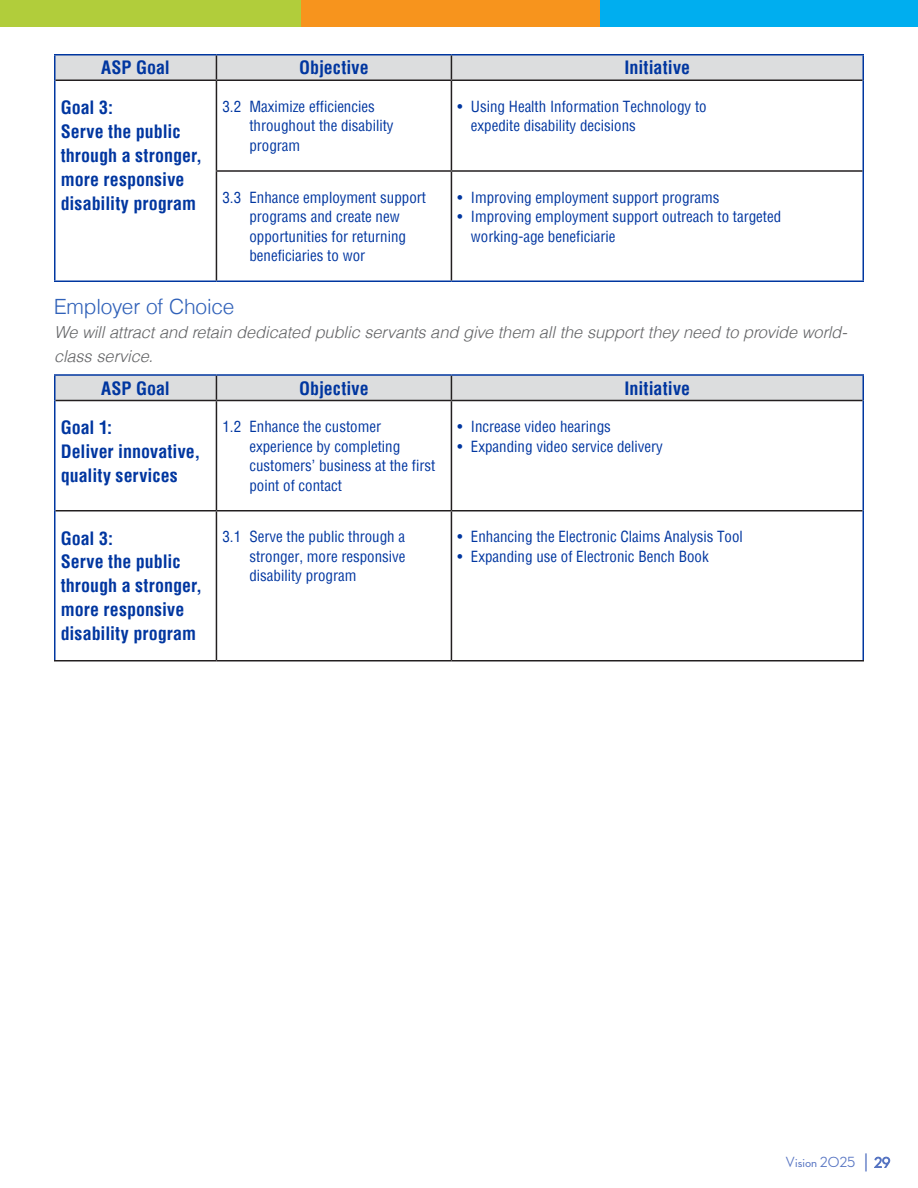
<style>
.page{position:relative;width:918px;height:1188px;background:#fff}
.page>*{position:absolute;margin:0;border:0;box-sizing:border-box;transform-origin:0 0}
.t1{font:300 21px "Helvetica";letter-spacing:-.01em;color:#3061b9}
.t2{font:700 18px/24px "Helvetica Condensed";color:#0036a0}
.t3{font:italic 300 16.5px/24px "Helvetica";letter-spacing:-.01em;color:#636466}
.t4{font:15px/19.5px "Helvetica Condensed";color:#0036a0}
.t5{font:15px "Neutraface Display Medium Alt";color:#5674c2}
.s1{font-family:"Georgia"}
</style>
<div class="page">
<div style="left:300px;top:0;width:300px;height:27px;background:#f7941d"></div>
<div style="left:0;top:0;width:300px;height:27px;background:#b1cd3b"></div>
<div style="left:600px;top:0;width:318px;height:27px;background:#00aeef"></div>
<hr style="left:54px;top:54px;width:162px;height:2px;background:#0036a0">
<hr style="left:54px;top:56px;width:2px;height:24px;background:#0036a0">
<hr style="left:216px;top:54px;width:235px;height:2px;background:#0036a0">
<hr style="left:451px;top:54px;width:413px;height:2px;background:#0036a0">
<hr style="left:862px;top:56px;width:2px;height:24px;background:#0036a0">
<hr style="left:54px;top:80px;width:2px;height:91px;background:#0036a0">
<hr style="left:862px;top:80px;width:2px;height:91px;background:#0036a0">
<hr style="left:54px;top:171px;width:2px;height:109px;background:#0036a0">
<hr style="left:862px;top:171px;width:2px;height:109px;background:#0036a0">
<hr style="left:54px;top:280px;width:162px;height:2px;background:#0036a0">
<hr style="left:216px;top:280px;width:235px;height:2px;background:#0036a0">
<hr style="left:451px;top:280px;width:413px;height:2px;background:#0036a0">
<svg style="left:55px;top:55px;width:808px;height:25px;background:#d2d4d8"></svg>
<hr style="left:56px;top:80px;width:160px;height:1px;background:#231f20">
<hr style="left:216px;top:80px;width:235px;height:1px;background:#231f20">
<hr style="left:216px;top:81px;width:1px;height:89px;background:#231f20">
<hr style="left:451px;top:80px;width:411px;height:1px;background:#231f20">
<hr style="left:451px;top:81px;width:1px;height:89px;background:#231f20">
<hr style="left:216px;top:170px;width:235px;height:2px;background:#231f20">
<hr style="left:216px;top:172px;width:1px;height:108px;background:#231f20">
<hr style="left:451px;top:170px;width:411px;height:2px;background:#231f20">
<hr style="left:451px;top:172px;width:1px;height:108px;background:#231f20">
<hr style="left:54px;top:374px;width:162px;height:2px;background:#0036a0">
<hr style="left:54px;top:376px;width:2px;height:24px;background:#0036a0">
<hr style="left:216px;top:374px;width:235px;height:2px;background:#0036a0">
<hr style="left:451px;top:374px;width:413px;height:2px;background:#0036a0">
<hr style="left:862px;top:376px;width:2px;height:24px;background:#0036a0">
<hr style="left:54px;top:400px;width:2px;height:111px;background:#0036a0">
<hr style="left:862px;top:400px;width:2px;height:111px;background:#0036a0">
<hr style="left:54px;top:511px;width:2px;height:149px;background:#0036a0">
<hr style="left:862px;top:511px;width:2px;height:149px;background:#0036a0">
<svg style="left:55px;top:375px;width:808px;height:25px;background:#d2d5d9"></svg>
<hr style="left:56px;top:400px;width:160px;height:1px;background:#231f20">
<hr style="left:216px;top:400px;width:235px;height:1px;background:#231f20">
<hr style="left:216px;top:401px;width:1px;height:109px;background:#231f20">
<hr style="left:451px;top:400px;width:411px;height:1px;background:#231f20">
<hr style="left:451px;top:401px;width:1px;height:109px;background:#231f20">
<hr style="left:56px;top:510px;width:160px;height:2px;background:#231f20">
<hr style="left:216px;top:510px;width:235px;height:2px;background:#231f20">
<hr style="left:216px;top:512px;width:1px;height:148px;background:#231f20">
<hr style="left:451px;top:510px;width:411px;height:2px;background:#231f20">
<hr style="left:451px;top:512px;width:1px;height:148px;background:#231f20">
<hr style="left:54px;top:660px;width:162px;height:2px;background:#231f20">
<hr style="left:216px;top:660px;width:235px;height:2px;background:#231f20">
<hr style="left:451px;top:660px;width:413px;height:2px;background:#231f20">
<p class="t2" style="left:101px;top:56px;width:70px">ASP Goal</p>
<p class="t2" style="left:299px;top:56px;width:71px">Objective</p>
<p class="t2" style="left:625px;top:56px;width:67px">Initiative</p>
<p class="t2" style="left:61px;top:95px;width:143px">Goal 3:<br>Serve the public through a stronger, more responsive disability program</p>
<p class="t4" style="left:249px;top:96px;width:146px;text-indent:-27px">3.2 Maximize efficiencies throughout the disability program</p>
<p class="t4" style="left:471px;top:96px;width:237px;text-indent:-14px">• Using Health Information Technology to expedite disability decisions</p>
<p class="t4" style="left:249px;top:187px;width:178px;text-indent:-27px">3.3 Enhance employment support programs and create new opportunities for returning beneficiaries to wor</p>
<p class="t4" style="left:457px;top:187px;width:264px">• Improving employment support programs</p>
<p class="t4" style="left:471px;top:207px;width:312px;text-indent:-14px">• Improving employment support outreach to targeted working-age beneficiarie</p>
<h3 class="t1" style="left:54px;top:293px;width:182px">Employer of Choice</h3>
<p class="t3" style="left:54px;top:320px;width:795px">We will attract and retain dedicated public servants and give them all the support they need to provide world&shy;class service.</p>
<p class="t2" style="left:101px;top:376px;width:70px">ASP Goal</p>
<p class="t2" style="left:299px;top:376px;width:71px">Objective</p>
<p class="t2" style="left:625px;top:376px;width:67px">Initiative</p>
<p class="t2" style="left:61px;top:416px;width:141px">Goal 1:<br>Deliver innovative, quality services</p>
<p class="t4" style="left:249px;top:417px;width:187px;text-indent:-27px">1.2 Enhance the customer experience by completing customers’ business at the first point of contact</p>
<p class="t4" style="left:457px;top:417px;width:155px">• Increase video hearings</p>
<p class="t4" style="left:457px;top:436px;width:207px">• Expanding video service delivery</p>
<p class="t2" style="left:61px;top:526px;width:143px">Goal 3:<br>Serve the public through a stronger, more responsive disability program</p>
<p class="t4" style="left:249px;top:527px;width:158px;text-align:justify;text-indent:-27px">3.1 Serve the public through a stronger, more responsive disability program</p>
<p class="t4" style="left:457px;top:527px;width:287px">• Enhancing the Electronic Claims Analysis Tool</p>
<p class="t4" style="left:457px;top:546px;width:253px">• Expanding use of Electronic Bench Book</p>
<p class="t5" style="left:786px;top:1154px;width:106px">Vision 2025 <span class="s1">│</span> 29</p>
</div>
